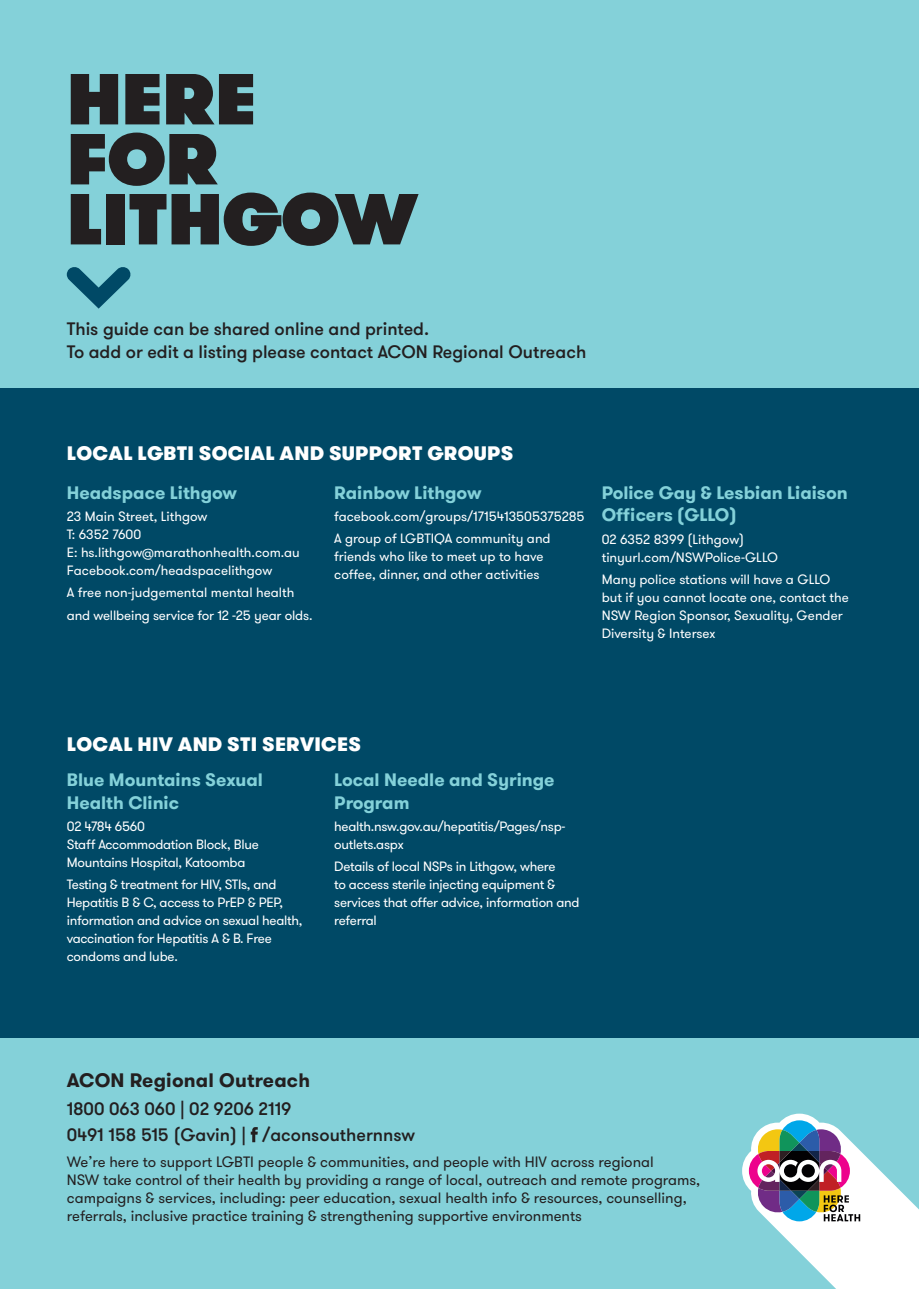
<style>
.page{position:relative;width:919px;height:1289px;background:#fff}
.page>*{position:absolute;margin:0;border:0;box-sizing:border-box;transform-origin:0 0}
.t1{font:800 72px/60px "GT Walsheim";letter-spacing:-.01em;color:#231f20}
.t2{font:900 19.5px "GT Walsheim";letter-spacing:.015em;color:#fff}
.t3{font:700 19.5px "GT Walsheim";letter-spacing:.01em;color:#231f20}
.t4{font:500 18px/22.5px "GT Walsheim";color:#231f20}
.t5{font:700 18px/22.5px "GT Walsheim";color:#84d1d9}
.t6{font:15px/18px "GT Walsheim";color:#231f20}
.t7{font:13.5px/18px "GT Walsheim";letter-spacing:-.01em;color:#fff}
</style>
<div class="page">
<div style="left:0;top:0;width:918px;height:1288px;background:#84d1d9"></div>
<div style="left:0;top:388px;width:918px;height:649px;background:#004966"></div>
<svg style="left:742px;top:1113px;width:176px;height:175px"></svg>
<svg style="left:67px;top:267px;width:64px;height:41px"></svg>
<svg style="left:251px;top:1127px;width:7px;height:15px"></svg>
<h1 class="t1" style="left:67px;top:69px;width:352px">HERE<br>FOR<br>LITHGOW</h1>
<h3 class="t4" style="left:67px;top:318px;width:521px">This guide can be shared online and printed.<br>To add or edit a listing please contact ACON Regional Outreach</h3>
<h2 class="t2" style="left:67px;top:440px;width:448px">LOCAL LGBTI SOCIAL AND SUPPORT GROUPS</h2>
<h3 class="t5" style="left:67px;top:481px;width:172px">Headspace Lithgow</h3>
<p class="t7" style="left:67px;top:507px;width:235px">23 Main Street, Lithgow<br>T: 6352 7600<br>E: hs.lithgow@marathonhealth.com.au<br>Facebook.com/headspacelithgow</p>
<p class="t7" style="left:67px;top:581px;width:247px;line-height:22.5px">A free non-judgemental mental health and wellbeing service for 12 -25 year olds.</p>
<h3 class="t5" style="left:334px;top:481px;width:149px">Rainbow Lithgow</h3>
<p class="t7" style="left:334px;top:505px;width:252px;line-height:22.2px">facebook.com/groups/1715413505375285<br>A group of LGBTIQA community and</p>
<p class="t7" style="left:334px;top:548px;width:211px">friends who like to meet up to have coffee, dinner, and other activities</p>
<h3 class="t5" style="left:601px;top:481px;width:247px">Police Gay &amp; Lesbian Liaison<br>Officers (GLLO)</h3>
<p class="t7" style="left:601px;top:530px;width:178px">02 6352 8399 (Lithgow) tinyurl.com/NSWPolice-GLLO</p>
<p class="t7" style="left:601px;top:570px;width:249px">Many police stations will have a GLLO but if you cannot locate one, contact the NSW Region Sponsor, Sexuality, Gender Diversity &amp; Intersex</p>
<h2 class="t2" style="left:67px;top:730px;width:295px">LOCAL HIV AND STI SERVICES</h2>
<h3 class="t5" style="left:67px;top:769px;width:198px">Blue Mountains Sexual<br>Health Clinic</h3>
<p class="t7" style="left:67px;top:817px;width:193px">02 4784 6560<br>Staff Accommodation Block, Blue<br>Mountains Hospital, Katoomba</p>
<p class="t7" style="left:67px;top:876px;width:237px">Testing &amp; treatment for HIV, STIs, and Hepatitis B &amp; C, access to PrEP &amp; PEP, information and advice on sexual health, vaccination for Hepatitis A &amp; B. Free condoms and lube.</p>
<h3 class="t5" style="left:334px;top:769px;width:222px">Local Needle and Syringe<br>Program</h3>
<p class="t7" style="left:334px;top:817px;width:233px">health.nsw.gov.au/hepatitis/Pages/nsp&shy;outlets.aspx</p>
<p class="t7" style="left:334px;top:858px;width:247px">Details of local NSPs in Lithgow, where<br>to access sterile injecting equipment &amp; services that offer advice, information and referral</p>
<h2 class="t3" style="left:67px;top:1067px;width:245px">ACON Regional Outreach</h2>
<h3 class="t4" style="left:67px;top:1096px;width:350px;line-height:25.5px">1800 063 060 | 02 9206 2119<br>0491 158 515 (Gavin) | /aconsouthernnsw</h3>
<p class="t6" style="left:67px;top:1153px;width:635px">We’re here to support LGBTI people &amp; communities, and people with HIV across regional<br>NSW take control of their health by providing a range of local, outreach and remote programs, campaigns &amp; services, including: peer education, sexual health info &amp; resources, counselling, referrals, inclusive practice training &amp; strengthening supportive environments</p>
</div>
